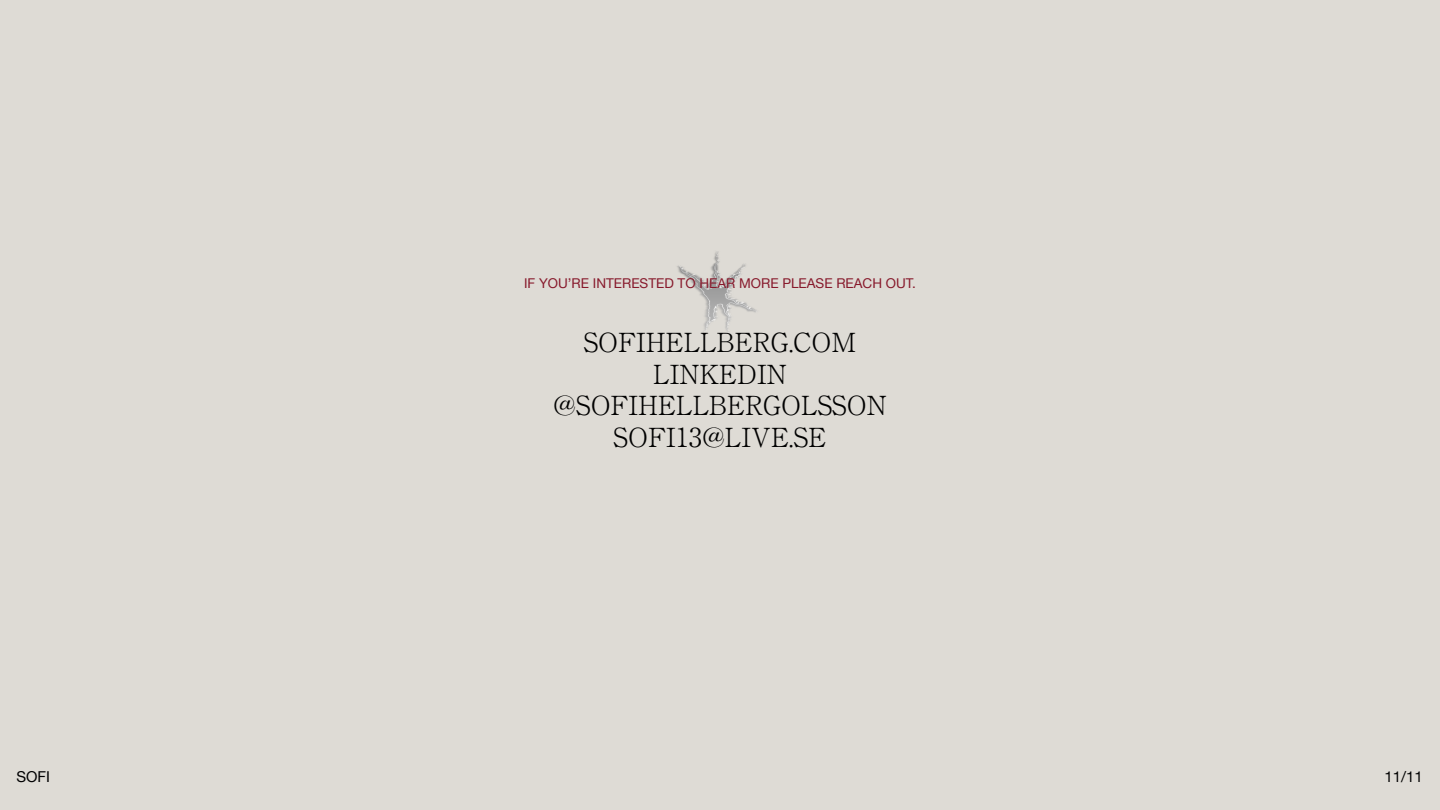
<style>
.page{position:relative;width:1440px;height:810px;background:#dedbd5}
.page>*{position:absolute;margin:0;border:0;box-sizing:border-box;transform-origin:0 0}
.t1{font:300 26.25px/31.5px "Ryumin Pr 6 N";color:#000;text-align:center}
.t2{font:15px "Helvetica Neue";color:#000}
.t3{font:15px "Helvetica Neue";color:#000001}
.t4{font:13.5px "Helvetica Neue";color:#87192b}
</style>
<div class="page">
<img style="left:677px;top:251px;width:80px;height:82px">
<p class="t4" style="left:524px;top:274px;width:393px">IF YOU’RE INTERESTED TO HEAR MORE PLEASE REACH OUT.</p>
<p class="t1" style="left:553px;top:325px;width:335px">SOFIHELLBERG.COM<br>LINKEDIN @SOFIHELLBERGOLSSON<br>SOFI13@LIVE.SE</p>
<p class="t3" style="left:16px;top:765px;width:35px">SOFI</p>
<p class="t2" style="left:1384px;top:765px;width:40px">11/11</p>
</div>
